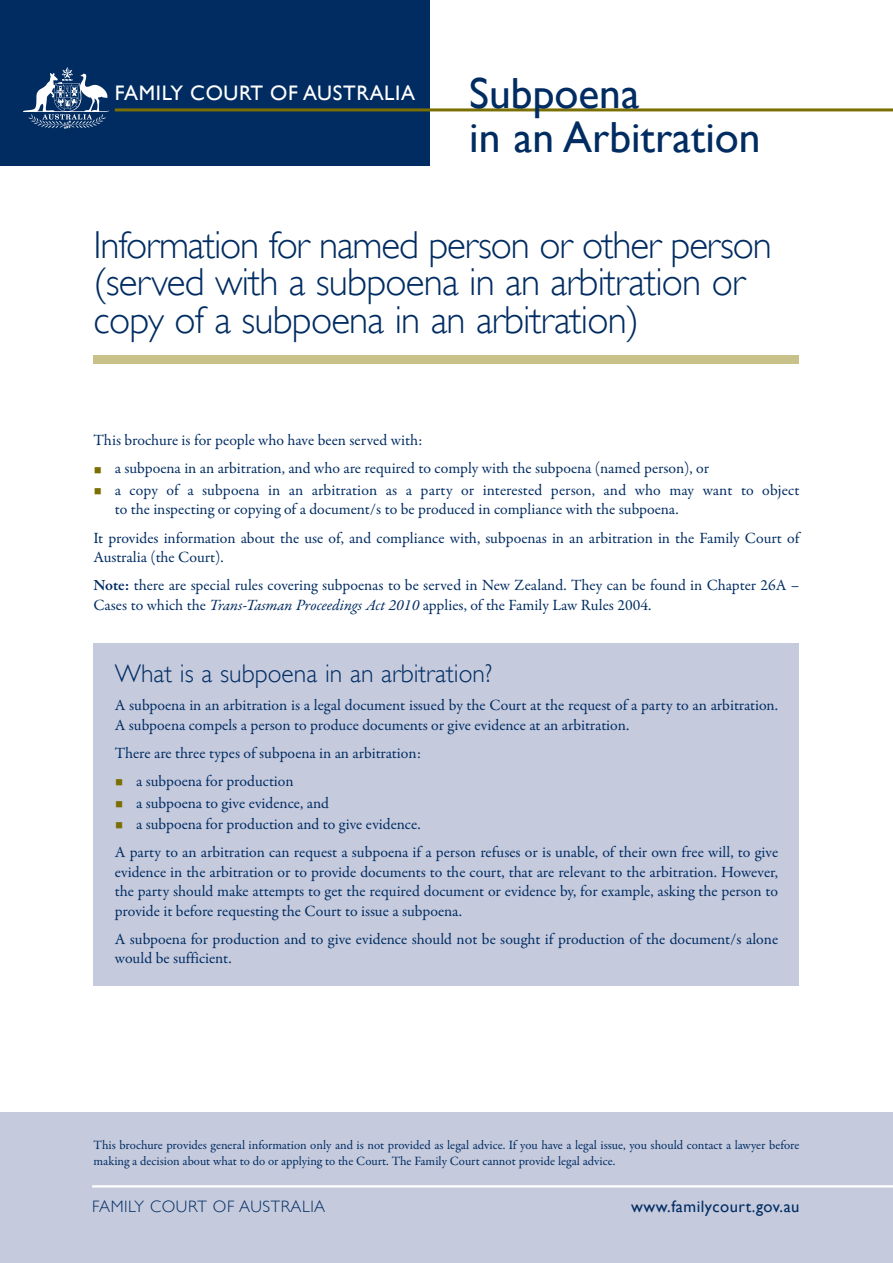
<style>
.page{position:relative;width:893px;height:1263px;background:#fff}
.page>*{position:absolute;margin:0;border:0;box-sizing:border-box;transform-origin:0 0}
.t1{font:43.5px "Gill Sans";color:#002c62}
.t2{font:300 39px/37.5px "Gill Sans";letter-spacing:-.02em;color:#002c62}
.t3{font:300 25.5px "Gill Sans";color:#002c62}
.t4{font:21px "Gill Sans";letter-spacing:.03em;color:#fff}
.t5{font:300 16.5px "Gill Sans";letter-spacing:.03em;color:#002c62}
.t6{font:16.5px "Gill Sans";letter-spacing:.03em;color:#002c62}
.t7{font:15.75px/19.5px "Garamond Premr Pro";color:#002c62}
.t8{font:12.75px/15.8px "Garamond Premr Pro";color:#002c62}
.s1{font-size:43.5px;color:#002c62}
.s2{font-weight:600}
.s3{font-style:italic}
</style>
<div class="page">
<div style="left:0;top:1112px;width:893px;height:151px;background:#c5cadd"></div>
<div style="left:0;top:0;width:429px;height:166px;background:#002c62"></div>
<hr style="left:115px;top:108px;width:778px;height:3px;background:#7a6f00">
<img style="left:23px;top:68px;width:86px;height:61px">
<hr style="left:92px;top:1185px;width:801px;height:2px;background:#fff">
<div style="left:94px;top:355px;width:705px;height:9px;background:#c9c18a"></div>
<div style="left:94px;top:643px;width:705px;height:343px;background:#c5cadd"></div>
<p class="t4" style="left:115px;top:80px;width:526px">FAMILY COURT OF AUSTRALIA <span class="s1">Subpoena</span></p>
<p class="t1" style="left:469px;top:112px;width:293px">in an Arbitration</p>
<h1 class="t2" style="left:94px;top:226px;width:680px">Information for named person or other person (served with a subpoena in an arbitration or copy of a subpoena in an arbitration)</h1>
<p class="t7" style="left:94px;top:431px;width:330px">This brochure is for people who have been served with:</p>
<p class="t7" style="left:115px;top:459px;width:596px">a subpoena in an arbitration, and who are required to comply with the subpoena (named person), or</p>
<p class="t7" style="left:115px;top:481px;width:686px">a copy of a subpoena in an arbitration as a party or interested person, and who may want to object to the inspecting or copying of a document/s to be produced in compliance with the subpoena.</p>
<p class="t7" style="left:94px;top:528px;width:707px">It provides information about the use of, and compliance with, subpoenas in an arbitration in the Family Court of<br>Australia (the Court).</p>
<p class="t7" style="left:94px;top:576px;width:707px"><span class="s2">Note:</span> there are special rules covering subpoenas to be served in New Zealand. They can be found in Chapter 26A –<br>Cases to which the <span class="s3">Trans-Tasman Proceedings Act 2010</span> applies, of the Family Law Rules 2004.</p>
<h2 class="t3" style="left:115px;top:659px;width:379px">What is a subpoena in an arbitration?</h2>
<p class="t7" style="left:115px;top:696px;width:665px">A subpoena in an arbitration is a legal document issued by the Court at the request of a party to an arbitration.<br>A subpoena compels a person to produce documents or give evidence at an arbitration.</p>
<p class="t7" style="left:115px;top:744px;width:308px">There are three types of subpoena in an arbitration:</p>
<p class="t7" style="left:136px;top:772px;width:159px">a subpoena for production</p>
<p class="t7" style="left:136px;top:793px;width:194px">a subpoena to give evidence, and</p>
<p class="t7" style="left:136px;top:815px;width:286px">a subpoena for production and to give evidence.</p>
<p class="t7" style="left:115px;top:843px;width:665px;text-align:justify">A party to an arbitration can request a subpoena if a person refuses or is unable, of their own free will, to give evidence in the arbitration or to provide documents to the court, that are relevant to the arbitration. However, the party should make attempts to get the required document or evidence by, for example, asking the person to provide it before requesting the Court to issue a subpoena.</p>
<p class="t7" style="left:115px;top:929px;width:665px">A subpoena for production and to give evidence should not be sought if production of the document/s alone would be sufficient.</p>
<p class="t8" style="left:94px;top:1137px;width:707px">This brochure provides general information only and is not provided as legal advice. If you have a legal issue, you should contact a lawyer before making a decision about what to do or applying to the Court. The Family Court cannot provide legal advice.</p>
<p class="t5" style="left:92px;top:1196px;width:235px">FAMILY COURT OF AUSTRALIA</p>
<p class="t6" style="left:631px;top:1196px;width:170px">www.familycourt.gov.au</p>
</div>
